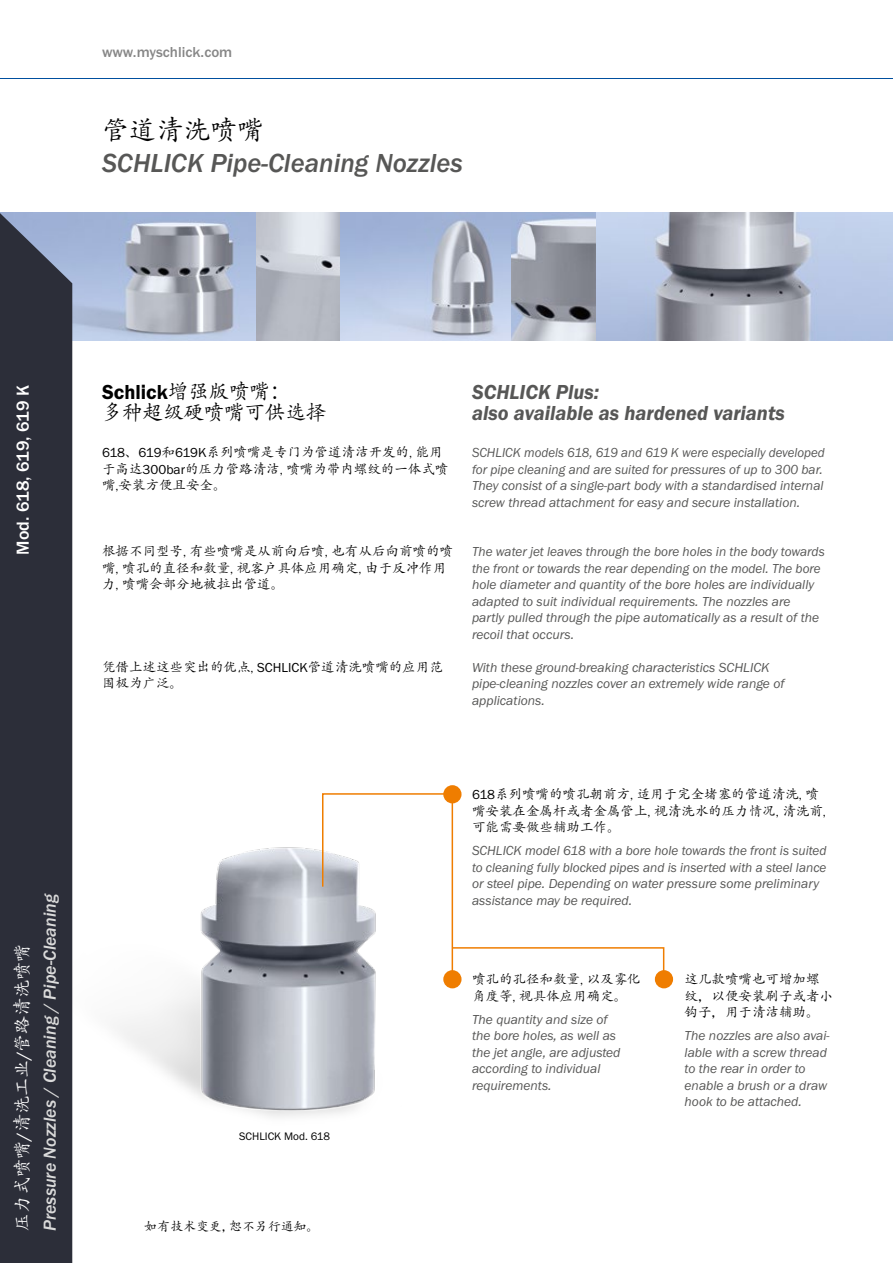
<style>
.page{position:relative;width:893px;height:1263px;background:#fff}
.page>*{position:absolute;margin:0;border:0;box-sizing:border-box;transform-origin:0 0}
.t1{font:italic 500 27px "Franklin Gothic Itc T";color:#575756}
.t2{font:27px "Adobe Kaiti Std";color:#000}
.t3{font:italic 600 21px/21px "Franklin Gothic Itc T";color:#575756}
.t4{font:21px/21px "Adobe Kaiti Std";color:#000}
.t5{font:italic 500 18px "Franklin Gothic Itc T";color:#dadada}
.t6{font:18px "Adobe Kaiti Std";color:#fff}
.t7{font:500 18px "Franklin Gothic Itc T";color:#fff}
.t8{font:500 15px "Franklin Gothic Itc T";color:#878787}
.t9{font:italic 13.5px/16.5px "Franklin Gothic Itc T";color:#575756}
.t10{font:13.5px/16.5px "Adobe Kaiti Std";color:#000}
.t11{font:italic 13.5px/16.5px "Franklin Gothic Itc T";color:#575756;scale:.96 1}
.t12{font:12.75px "Adobe Kaiti Std";letter-spacing:.01em;color:#000}
.t13{font:11.25px "Franklin Gothic Itc T";color:#000}
.s1{font-family:"Franklin Gothic Itc T";font-weight:500}
.s2{font-family:"Franklin Gothic Itc T";font-weight:600}
.s3{font-family:"Franklin Gothic Itc T"}
</style>
<div class="page">
<img style="left:72px;top:213px;width:821px;height:127px">
<img style="left:72px;top:829px;width:304px;height:305px">
<div style="left:443px;top:785px;width:18px;height:18px;background:#ef7d00;border-radius:50%"></div>
<div style="left:443px;top:970px;width:18px;height:18px;background:#ef7d00;border-radius:50%"></div>
<div style="left:655px;top:970px;width:18px;height:18px;background:#ef7d00;border-radius:50%"></div>
<svg style="left:321px;top:792px;width:344px;height:190px"></svg>
<hr style="left:0;top:78px;width:893px;height:1px;background:#004f9f">
<div style="left:0;top:212px;width:72px;height:1051px;background:#2c2e39"></div>
<p class="t8" style="left:102px;top:44px;width:132px">www.myschlick.com</p>
<p class="t2" style="left:102px;top:113px;width:163px">管道清洗喷嘴</p>
<p class="t1" style="left:102px;top:147px;width:362px">SCHLICK Pipe-Cleaning Nozzles</p>
<p class="t7" style="left:12px;top:555px;width:171px;rotate:-90deg">Mod. 618, 619, 619 K</p>
<p class="t6" style="left:11px;top:1231px;width:289px;rotate:-90deg">压力式喷嘴<span class="s1">/</span>清洗工业<span class="s1">/</span>管路清洗喷嘴</p>
<p class="t5" style="left:39px;top:1231px;width:339px;rotate:-90deg">Pressure Nozzles / Cleaning / Pipe-Cleaning</p>
<p class="t4" style="left:102px;top:381px;width:226px"><span class="s2">Schlick</span>增强版喷嘴：<br>多种超级硬喷嘴可供选择</p>
<p class="t3" style="left:472px;top:381px;width:314px">SCHLICK Plus:<br>also available as hardened variants</p>
<p class="t10" style="left:102px;top:444px;width:348px"><span class="s3">618</span>、<span class="s3">619</span>和<span class="s3">619K</span>系列喷嘴是专门为管道清洁开发的, 能用于高达<span class="s3">300bar</span>的压力管路清洁, 喷嘴为带内螺纹的一体式喷嘴,安装方便且安全。</p>
<p class="t10" style="left:102px;top:543px;width:352px">根据不同型号, 有些喷嘴是从前向后喷, 也有从后向前喷的喷嘴, 喷孔的直径和数量, 视客户具体应用确定, 由于反冲作用力, 喷嘴会部分地被拉出管道。</p>
<p class="t10" style="left:102px;top:658px;width:342px">凭借上述这些突出的优点, <span class="s3">SCHLICK</span>管道清洗喷嘴的应用范围极为广泛。</p>
<p class="t11" style="left:472px;top:444px;width:369px">SCHLICK models 618, 619 and 619 K were especially developed for pipe cleaning and are suited for pressures of up to 300 bar.<br>They consist of a single-part body with a standardised internal screw thread attachment for easy and secure installation.</p>
<p class="t9" style="left:472px;top:543px;width:354px">The water jet leaves through the bore holes in the body towards the front or towards the rear depending on the model. The bore hole diameter and quantity of the bore holes are individually adapted to suit individual requirements. The nozzles are partly pulled through the pipe automatically as a result of the recoil that occurs.</p>
<p class="t9" style="left:472px;top:659px;width:314px">With these ground-breaking characteristics SCHLICK pipe-cleaning nozzles cover an extremely wide range of applications.</p>
<p class="t13" style="left:239px;top:1130px;width:92px">SCHLICK Mod. 618</p>
<p class="t12" style="left:145px;top:1219px;width:176px">如有技术变更，恕不另行通知。</p>
<p class="t10" style="left:472px;top:786px;width:355px"><span class="s3">618</span>系列喷嘴的喷孔朝前方, 适用于完全堵塞的管道清洗, 喷嘴安装在金属杆或者金属管上, 视清洗水的压力情况, 清洗前,可能需要做些辅助工作。</p>
<p class="t9" style="left:472px;top:842px;width:356px">SCHLICK model 618 with a bore hole towards the front is suited to cleaning fully blocked pipes and is inserted with a steel lance or steel pipe. Depending on water pressure some preliminary assistance may be required.</p>
<p class="t10" style="left:472px;top:971px;width:170px">喷孔的孔径和数量, 以及雾化角度等, 视具体应用确定。</p>
<p class="t9" style="left:472px;top:1011px;width:150px">The quantity and size of the bore holes, as well as the jet angle, are adjusted according to individual requirements.</p>
<p class="t10" style="left:685px;top:971px;width:150px">这几款喷嘴也可增加螺纹，以便安装刷子或者小钩子，用于清洁辅助。</p>
<p class="t9" style="left:685px;top:1027px;width:147px">The nozzles are also avai&shy;lable with a screw thread to the rear in order to enable a brush or a draw hook to be attached.</p>
</div>
